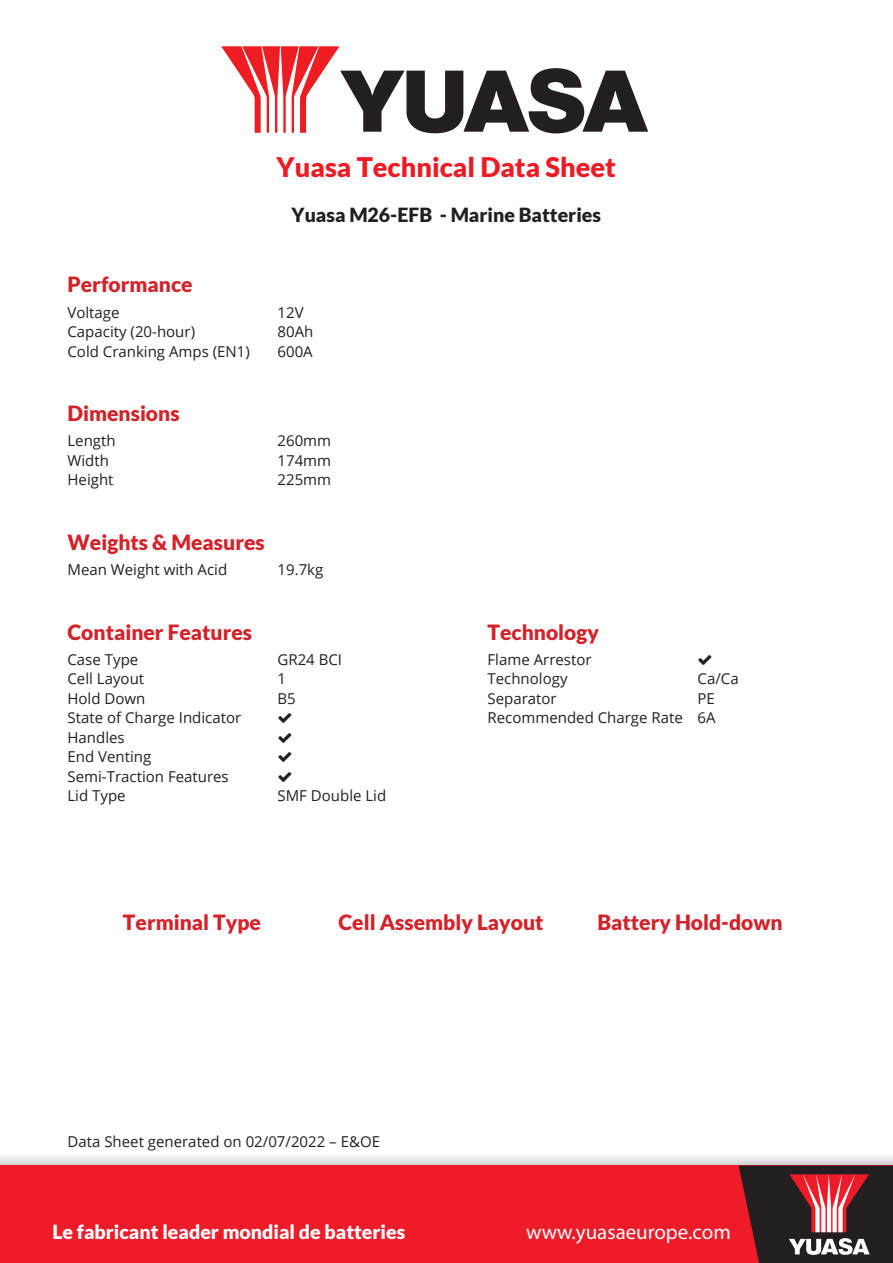
<style>
.page{position:relative;width:893px;height:1263px;background:#fff}
.page>*{position:absolute;margin:0;border:0;box-sizing:border-box;transform-origin:0 0}
.t1{font:900 27px "Lato";color:#ed1c24}
.t2{font:900 21px "Lato";color:#d2232a}
.t3{font:21px "Helvetica LT Std";color:#fff}
.t4{font:900 19.5px "Lato";color:#fff}
.t5{font:900 19.5px "Lato";color:#231f20}
.t6{font:15px/19.5px "Open Sans";color:#231f20}
</style>
<div class="page">
<svg style="left:221px;top:46px;width:427px;height:87px"></svg>
<svg style="left:0;top:1156px;width:893px;height:10px"></svg>
<div style="left:0;top:1166px;width:893px;height:97px;background:#ee1b29"></div>
<svg style="left:738px;top:1164px;width:155px;height:99px"></svg>
<h1 class="t1" style="left:277px;top:155px;width:341px">Yuasa Technical Data Sheet</h1>
<h3 class="t5" style="left:291px;top:206px;width:311px">Yuasa M26-EFB - Marine Batteries</h3>
<h2 class="t2" style="left:68px;top:275px;width:127px">Performance</h2>
<p class="t6" style="left:68px;top:304px;width:54px">Voltage</p>
<p class="t6" style="left:278px;top:304px;width:28px">12V</p>
<p class="t6" style="left:68px;top:323px;width:129px">Capacity (20-hour)</p>
<p class="t6" style="left:278px;top:323px;width:37px">80Ah</p>
<p class="t6" style="left:68px;top:343px;width:184px">Cold Cranking Amps (EN1)</p>
<p class="t6" style="left:278px;top:343px;width:37px">600A</p>
<h2 class="t2" style="left:68px;top:404px;width:114px">Dimensions</h2>
<p class="t6" style="left:68px;top:433px;width:50px">Length</p>
<p class="t6" style="left:278px;top:433px;width:55px">260mm</p>
<p class="t6" style="left:68px;top:452px;width:43px">Width</p>
<p class="t6" style="left:278px;top:452px;width:55px">174mm</p>
<p class="t6" style="left:68px;top:472px;width:48px">Height</p>
<p class="t6" style="left:278px;top:472px;width:55px">225mm</p>
<h2 class="t2" style="left:68px;top:533px;width:199px">Weights &amp; Measures</h2>
<p class="t6" style="left:68px;top:561px;width:161px">Mean Weight with Acid</p>
<p class="t6" style="left:278px;top:561px;width:47px">19.7kg</p>
<h2 class="t2" style="left:68px;top:623px;width:186px">Container Features</h2>
<p class="t6" style="left:68px;top:651px;width:72px">Case Type</p>
<p class="t6" style="left:278px;top:651px;width:66px">GR24 BCI</p>
<p class="t6" style="left:68px;top:670px;width:78px">Cell Layout</p>
<p class="t6" style="left:278px;top:670px;width:10px">1</p>
<p class="t6" style="left:68px;top:690px;width:79px">Hold Down</p>
<p class="t6" style="left:278px;top:690px;width:20px">B5</p>
<p class="t6" style="left:68px;top:709px;width:175px">State of Charge Indicator<br>Handles<br>End Venting<br>Semi-Traction Features<br>Lid Type</p>
<p class="t6" style="left:278px;top:787px;width:110px">SMF Double Lid</p>
<h2 class="t2" style="left:488px;top:623px;width:113px">Technology</h2>
<p class="t6" style="left:488px;top:651px;width:106px">Flame Arrestor<br>Technology</p>
<p class="t6" style="left:698px;top:670px;width:43px">Ca/Ca</p>
<p class="t6" style="left:488px;top:690px;width:71px">Separator</p>
<p class="t6" style="left:488px;top:690px;width:230px;text-align:right">PE<br>Recommended Charge Rate 6A</p>
<h2 class="t2" style="left:123px;top:913px;width:140px">Terminal Type</h2>
<h2 class="t2" style="left:338px;top:913px;width:207px">Cell Assembly Layout</h2>
<h2 class="t2" style="left:597px;top:913px;width:187px">Battery Hold-down</h2>
<p class="t6" style="left:68px;top:1134px;width:314px">Data Sheet generated on 02/07/2022 E&amp;OE</p>
<h3 class="t4" style="left:52px;top:1223px;width:354px">Le fabricant leader mondial de batteries</h3>
<h2 class="t3" style="left:526px;top:1219px;width:206px">www.yuasaeurope.com</h2>
</div>
